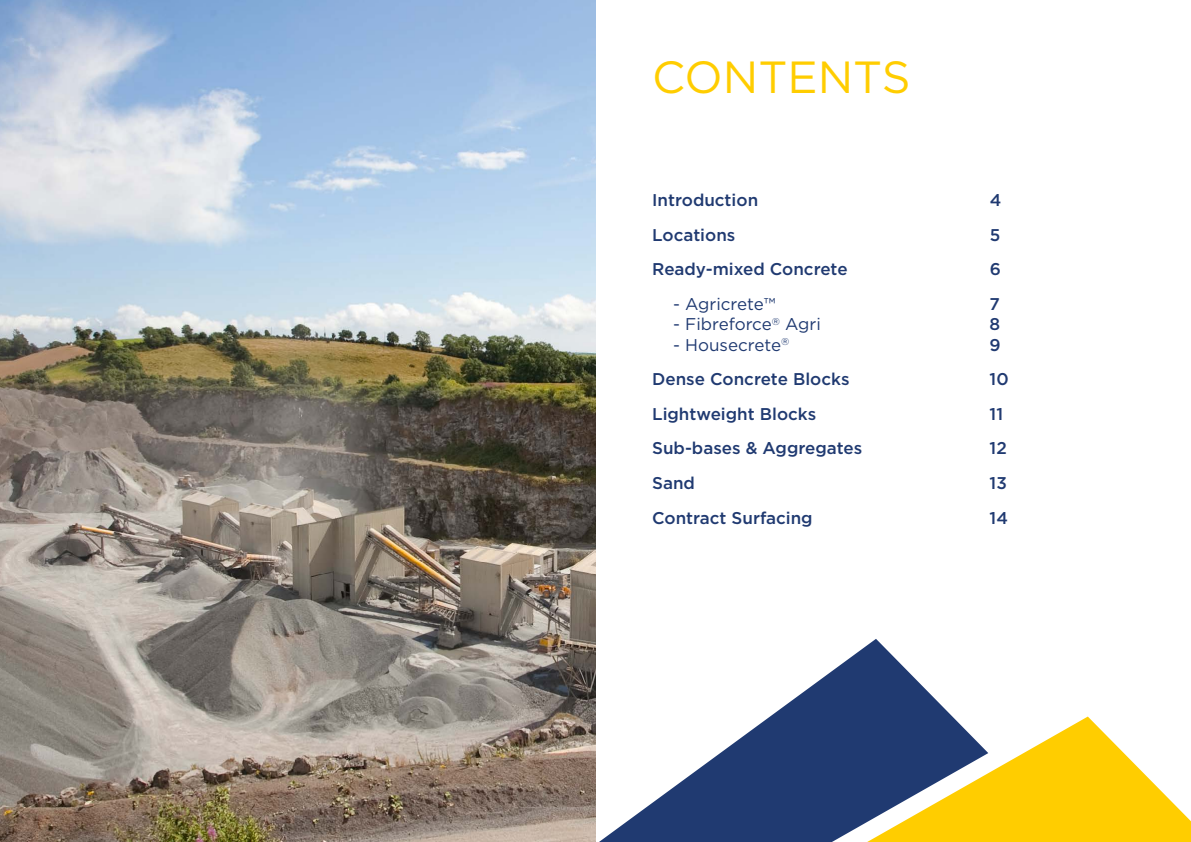
<style>
.page{position:relative;width:1191px;height:842px;background:#fff}
.page>*{position:absolute;margin:0;border:0;box-sizing:border-box;transform-origin:0 0}
.t1{font:45px "Gotham";color:#ffcd00}
.t2{font:500 17px "Gotham";color:#203a71}
.t3{font:17px "Gotham";color:#203a71}
</style>
<div class="page">
<img style="left:0;top:0;width:595px;height:842px">
<svg style="left:599px;top:639px;width:353px;height:203px"></svg>
<svg style="left:867px;top:716px;width:324px;height:126px;fill:#ffcd00"></svg>
<h1 class="t1" style="left:652px;top:52px;width:260px">CONTENTS</h1>
<p class="t2" style="left:652px;top:190px;width:107px">Introduction</p>
<p class="t2" style="left:989px;top:190px;width:13px">4</p>
<p class="t2" style="left:652px;top:225px;width:85px">Locations</p>
<p class="t2" style="left:989px;top:225px;width:12px">5</p>
<p class="t2" style="left:652px;top:260px;width:197px">Ready-mixed Concrete</p>
<p class="t2" style="left:989px;top:260px;width:13px">6</p>
<p class="t3" style="left:673px;top:294px;width:104px">- Agricrete™</p>
<p class="t2" style="left:989px;top:294px;width:12px">7</p>
<p class="t3" style="left:673px;top:315px;width:149px">- Fibreforce<sup>®</sup> Agri</p>
<p class="t2" style="left:989px;top:315px;width:12px">8</p>
<p class="t3" style="left:673px;top:335px;width:118px">- Housecrete<sup>®</sup></p>
<p class="t2" style="left:989px;top:335px;width:13px">9</p>
<p class="t2" style="left:652px;top:370px;width:199px">Dense Concrete Blocks</p>
<p class="t2" style="left:989px;top:370px;width:21px">10</p>
<p class="t2" style="left:652px;top:404px;width:166px">Lightweight Blocks</p>
<p class="t2" style="left:989px;top:404px;width:15px">11</p>
<p class="t2" style="left:652px;top:439px;width:211px">Sub-bases &amp; Aggregates</p>
<p class="t2" style="left:989px;top:439px;width:19px">12</p>
<p class="t2" style="left:652px;top:473px;width:44px">Sand</p>
<p class="t2" style="left:989px;top:473px;width:19px">13</p>
<p class="t2" style="left:652px;top:508px;width:162px">Contract Surfacing</p>
<p class="t2" style="left:989px;top:508px;width:20px">14</p>
</div>
